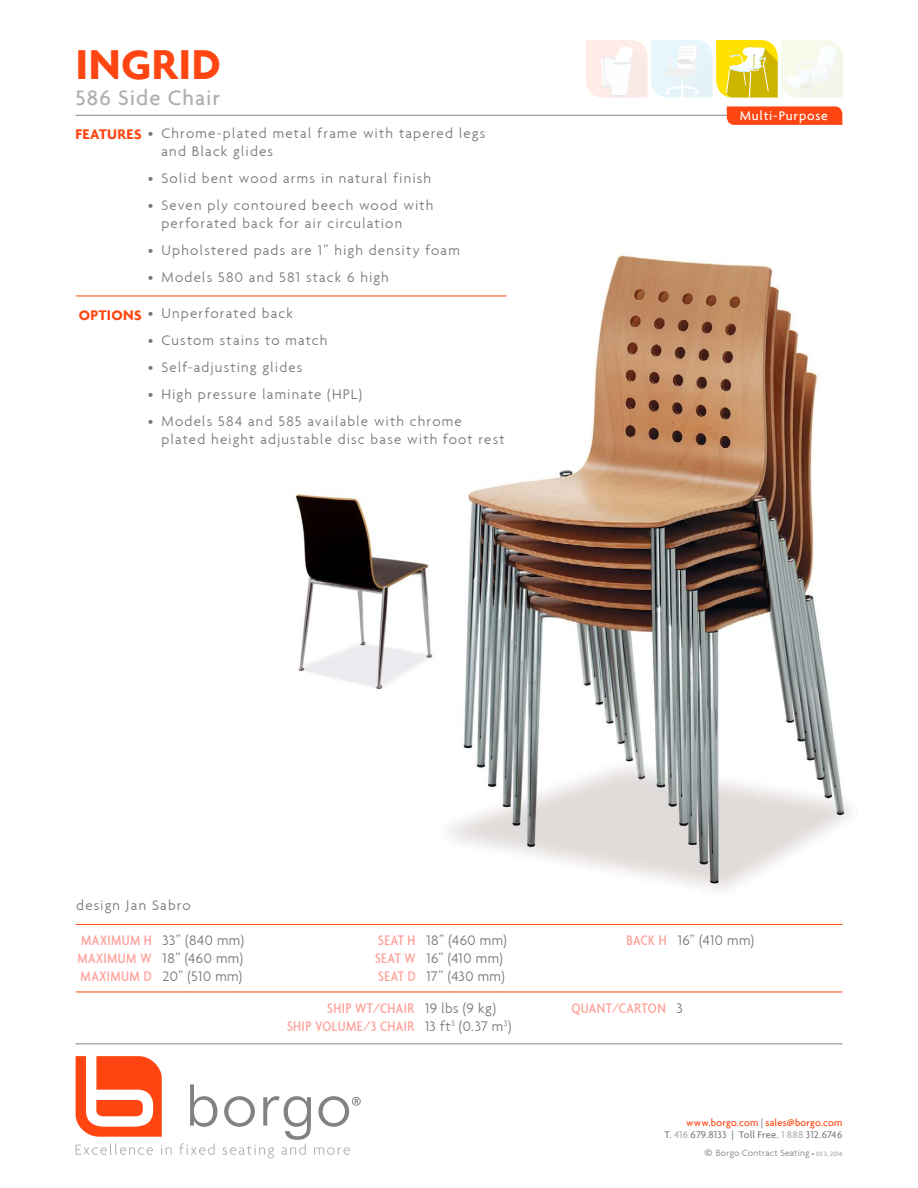
<style>
.page{position:relative;width:918px;height:1188px;background:#fff}
.page>*{position:absolute;margin:0;border:0;box-sizing:border-box;transform-origin:0 0}
.t1{font:700 45px "Agenda";letter-spacing:.01em;color:#ff4612}
.t2{font:500 22.5px "Agenda";letter-spacing:.045em;color:#adafb2}
.t3{font:300 15px/18px "Agenda";letter-spacing:.07em;color:#757779}
.t4{font:500 condensed 15px/18px "Agenda";letter-spacing:.025em;color:#ff9e96}
.t5{font:300 15px/18px "Agenda";letter-spacing:.03em;color:#757779}
.t6{font:700 15px "Agenda";letter-spacing:.015em;color:#ff4612}
.t7{font:500 13.5px "Agenda";letter-spacing:.06em;color:#fff}
.t8{font:500 10.5px/12.6px "Agenda";letter-spacing:.015em;color:#808285;text-align:right}
.t9{font:300 9.75px "Agenda";letter-spacing:.015em;color:#818285}
.s1{font-weight:700;color:#ff4612}
.s2{font-weight:500;font-stretch:condensed;color:#ff9e96}
.s3{font-weight:300;font-stretch:normal;color:#757779}
.s4{color:#ff4612}
.s5{color:#adafb2}
.s6{font-size:13.5px;color:#757779}
.s7{font-size:6.75px}
</style>
<div class="page">
<hr style="left:76px;top:1043px;width:766px;height:1px;background:#808285">
<svg style="left:76px;top:1056px;width:285px;height:102px"></svg>
<hr style="left:76px;top:924px;width:766px;height:1px;background:#ff4612">
<hr style="left:76px;top:992px;width:766px;height:1px;background:#ff4612">
<hr style="left:76px;top:115px;width:665px;height:1px;background:#808285">
<svg style="left:727px;top:106px;width:115px;height:19px;background:#ff4d1b"></svg>
<svg style="left:716px;top:40px;width:62px;height:58px;background:#e8d437"></svg>
<svg style="left:586px;top:40px;width:62px;height:58px;fill:#fdece6"></svg>
<svg style="left:651px;top:40px;width:62px;height:58px;fill:#e5f6fc"></svg>
<div style="left:780px;top:0;width:64px;height:103px;background:linear-gradient(to right,#fafcf5,#fafbf7)"></div>
<img style="left:434px;top:254px;width:417px;height:635px">
<hr style="left:76px;top:296px;width:431px;height:1px;background:#ff4612">
<img style="left:290px;top:482px;width:156px;height:215px">
<h1 class="t1" style="left:76px;top:37px;width:147px">INGRID</h1>
<h2 class="t2" style="left:76px;top:84px;width:146px">586 Side Chair</h2>
<p class="t3" style="left:161px;top:124px;width:325px;text-indent:-86px"><span class="s1">FEATURES</span> • Chrome-plated metal frame with tapered legs and Black glides</p>
<p class="t3" style="left:148px;top:169px;width:285px">• Solid bent wood arms in natural finish</p>
<p class="t3" style="left:161px;top:196px;width:274px;text-indent:-14px">• Seven ply contoured beech wood with perforated back for air circulation</p>
<p class="t3" style="left:148px;top:241px;width:313px">• Upholstered pads are 1” high density foam</p>
<p class="t3" style="left:148px;top:268px;width:242px">• Models 580 and 581 stack 6 high</p>
<p class="t3" style="left:148px;top:304px;width:146px">• Unperforated back</p>
<p class="t3" style="left:148px;top:331px;width:181px">• Custom stains to match</p>
<p class="t3" style="left:148px;top:358px;width:156px">• Self-adjusting glides</p>
<p class="t3" style="left:148px;top:385px;width:216px">• High pressure laminate (HPL)</p>
<p class="t3" style="left:161px;top:412px;width:345px;text-indent:-14px">• Models 584 and 585 available with chrome plated height adjustable disc base with foot rest</p>
<p class="t6" style="left:79px;top:306px;width:64px">OPTIONS</p>
<p class="t3" style="left:76px;top:896px;width:116px">design Jan Sabro</p>
<p class="t7" style="left:740px;top:108px;width:90px">Multi-Purpose</p>
<p class="t3" style="left:77px;top:931px;width:168px;text-align:justify"><span class="s2">MAXIMUM H</span> 33” (840 mm)<br><span class="s2">MAXIMUM W</span> 18” (460 mm)<br><span class="s2">MAXIMUM D</span> 20” (510 mm)</p>
<p class="t5" style="left:375px;top:931px;width:133px"><span class="s2">SEAT H</span> 18” (460 mm)<br><span class="s2">SEAT W</span> 16” (410 mm)<br><span class="s2">SEAT D</span> 17” (430 mm)</p>
<p class="t3" style="left:626px;top:931px;width:129px"><span class="s2">BACK H</span> 16” (410 mm)</p>
<p class="t4" style="left:287px;top:999px;width:226px;text-indent:40px">SHIP WT/CHAIR <span class="s3">19 lbs (9 kg)<br></span>SHIP VOLUME/3 CHAIR <span class="s3">13 ft</span><sup>3</sup> <span class="s3">(0.37 m</span><sup>3</sup><span class="s3">)</span></p>
<p class="t4" style="left:571px;top:999px;width:113px">QUANT/CARTON <span class="s3">3</span></p>
<p class="t8" style="left:664px;top:1116px;width:179px"><span class="s4">www.borgo.com</span> | <span class="s4">sales@borgo.com<br></span>T. <span class="s5">416</span> 679.8133 | Toll Free. <span class="s5">1 888</span> 312.6746</p>
<p class="t9" style="left:704px;top:1147px;width:139px"><span class="s6">©</span> Borgo Contract Seating <span class="s7">• 03 3, 2014</span></p>
</div>
